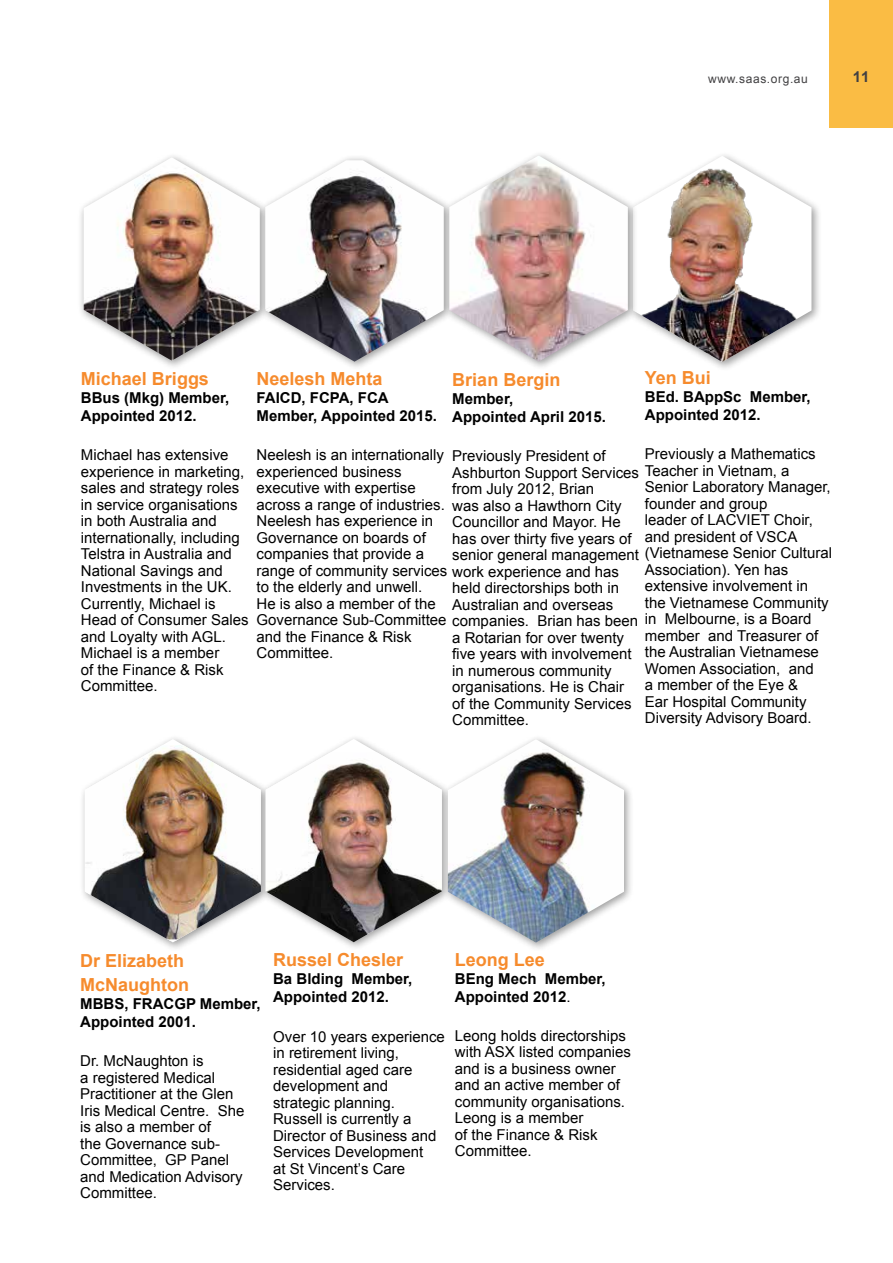
<style>
.page{position:relative;width:893px;height:1263px;background:#fff}
.page>*{position:absolute;margin:0;border:0;box-sizing:border-box;transform-origin:0 0}
.t1{font:700 18px/24px "Arial";color:#f68b2d}
.t2{font:15px/16.5px "Arial";color:#000}
.t3{font:700 15px/18px "Arial";color:#000}
.t4{font:700 15px "Arial";color:#414042}
.t5{font:12px "Arial";letter-spacing:.05em;color:#414042}
.s1{font-weight:400}
</style>
<div class="page">
<div style="left:78px;top:152px;width:192px;height:218px;background:#000;opacity:.4"></div>
<img style="left:84px;top:158px;width:175px;height:203px">
<div style="left:79px;top:734px;width:192px;height:218px;background:#000;opacity:.4"></div>
<div style="left:260px;top:734px;width:192px;height:218px;background:#fff"></div>
<img style="left:85px;top:739px;width:300px;height:203px">
<img style="left:266px;top:753px;width:176px;height:189px">
<div style="left:259px;top:154px;width:195px;height:217px;background:#000;opacity:.4"></div>
<img style="left:265px;top:160px;width:178px;height:202px">
<div style="left:442px;top:734px;width:192px;height:218px;background:#000;opacity:.4"></div>
<img style="left:448px;top:739px;width:176px;height:203px">
<div style="left:627px;top:151px;width:195px;height:221px;background:#000;opacity:.4"></div>
<img style="left:638px;top:156px;width:173px;height:206px">
<div style="left:443px;top:150px;width:195px;height:221px;background:#000;opacity:.4"></div>
<img style="left:449px;top:156px;width:179px;height:206px">
<div style="left:829px;top:0;width:64px;height:128px;background:#fabc44"></div>
<p class="t5" style="left:708px;top:70px;width:101px">www.saas.org.au</p>
<p class="t4" style="left:853px;top:67px;width:18px">11</p>
<p class="t1" style="left:81px;top:367px;width:130px">Michael Briggs</p>
<p class="t3" style="left:81px;top:389px;width:150px">BBus (Mkg) Member,<br>Appointed 2012.</p>
<p class="t2" style="left:81px;top:447px;width:169px">Michael has extensive experience in marketing, sales and strategy roles in service organisations in both Australia and internationally, including<br>Telstra in Australia and<br>National Savings and<br>Investments in the UK.<br>Currently, Michael is<br>Head of Consumer Sales and Loyalty with AGL.<br>Michael is a member<br>of the Finance &amp; Risk<br>Committee.</p>
<p class="t1" style="left:645px;top:366px;width:68px">Yen Bui</p>
<p class="t3" style="left:645px;top:388px;width:167px">BEd. BAppSc Member,<br>Appointed 2012.</p>
<p class="t2" style="left:645px;top:446px;width:189px">Previously a Mathematics<br>Teacher in Vietnam, a<br>Senior Laboratory Manager, founder and group<br>leader of LACVIET Choir, and president of VSCA (Vietnamese Senior Cultural<br>Association). Yen has extensive involvement in the Vietnamese Community</p>
<p class="t2" style="left:645px;top:627px;width:175px">member and Treasurer of the Australian Vietnamese<br>Women Association, and a member of the Eye &amp;<br>Ear Hospital Community<br>Diversity Advisory Board.</p>
<p class="t1" style="left:257px;top:367px;width:128px">Neelesh Mehta</p>
<p class="t3" style="left:257px;top:389px;width:182px">FAICD, FCPA, FCA<br>Member, Appointed 2015.</p>
<p class="t2" style="left:257px;top:447px;width:556px">Neelesh is an internationally<br>experienced business<br>executive with expertise<br>across a range of industries.<br>Neelesh has experience in<br>Governance on boards of<br>companies that provide a<br>range of community services work experience and has<br>to the elderly and unwell.<br>He is also a member of the<br>Governance Sub-Committee companies. Brian has been in Melbourne, is a Board and the Finance &amp; Risk<br>Committee.</p>
<p class="t1" style="left:452px;top:368px;width:110px">Brian Bergin</p>
<p class="t3" style="left:452px;top:390px;width:155px">Member,<br>Appointed April 2015.</p>
<p class="t2" style="left:452px;top:448px;width:188px">Previously President of<br>Ashburton Support Services from July 2012, Brian<br>was also a Hawthorn City<br>Councillor and Mayor. He has over thirty five years of senior general management</p>
<p class="t2" style="left:452px;top:580px;width:168px">held directorships both in<br>Australian and overseas</p>
<p class="t2" style="left:452px;top:629px;width:181px">a Rotarian for over twenty five years with involvement in numerous community organisations. He is Chair of the Community Services<br>Committee.</p>
<p class="t1" style="left:80px;top:949px;width:110px">Dr Elizabeth<br>McNaughton</p>
<p class="t3" style="left:80px;top:995px;width:182px">MBBS, FRACGP Member,<br>Appointed 2001.</p>
<p class="t2" style="left:80px;top:1053px;width:166px">Dr. McNaughton is<br>a registered Medical<br>Practitioner at the Glen<br>Iris Medical Centre. She is also a member of<br>the Governance sub-<br>Committee, GP Panel and Medication Advisory<br>Committee.</p>
<p class="t1" style="left:273px;top:948px;width:132px">Russel Chesler</p>
<p class="t3" style="left:273px;top:970px;width:141px">Ba Blding Member,<br>Appointed 2012.</p>
<p class="t2" style="left:273px;top:1028px;width:173px">Over 10 years experience in retirement living, residential aged care development and strategic planning.<br>Russell is currently a<br>Director of Business and<br>Services Development<br>at St Vincent’s Care<br>Services.</p>
<p class="t1" style="left:455px;top:948px;width:92px">Leong Lee</p>
<p class="t3" style="left:455px;top:970px;width:152px">BEng Mech Member,<br>Appointed 2012<span class="s1">.</span></p>
<p class="t2" style="left:455px;top:1027px;width:177px">Leong holds directorships with ASX listed companies and is a business owner and an active member of community organisations.<br>Leong is a member<br>of the Finance &amp; Risk<br>Committee.</p>
</div>
